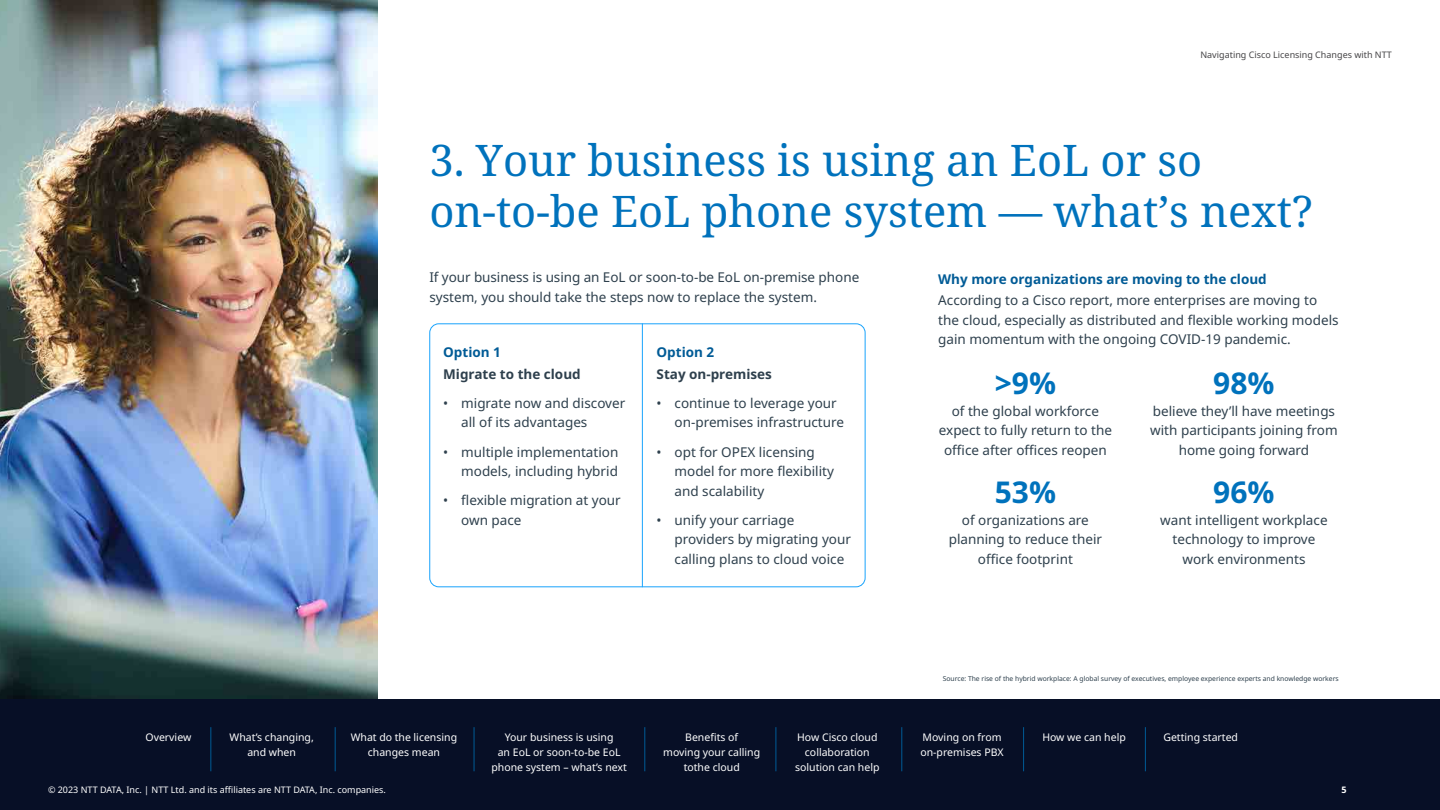
<style>
.page{position:relative;width:1440px;height:810px;background:#fff}
.page>*{position:absolute;margin:0;border:0;box-sizing:border-box;transform-origin:0 0}
.t1{font:43.5px/51.8px "Noto Serif";color:#0072bc}
.t2{font:700 30px "Noto Sans";color:#0072bc}
.t3{font:13.5px/19.5px "Noto Sans";color:#2e404d}
.t4{font:700 13.5px "Noto Sans";color:#005b96}
.t5{font:700 13.5px "Noto Sans";color:#2e404d}
.t6{font:10.5px/15px "Noto Sans";color:#fff;text-align:center}
.t7{font:9px "Noto Sans";color:#fff}
.t8{font:9px "Noto Sans";color:#464547}
.t9{font:700 9px "Noto Sans";color:#fff}
.t10{font:6.75px "Noto Sans";color:#2e404d}
</style>
<div class="page">
<img style="left:0;top:0;width:378px;height:699px">
<div style="left:429px;top:324px;width:436px;height:263px;border:1px solid #19a3fc;border-radius:9px"></div>
<hr style="left:642px;top:323px;width:1px;height:264px;background:#19a3fc">
<div style="left:0;top:699px;width:1440px;height:111px;background:#070f26"></div>
<hr style="left:1145px;top:727px;width:1px;height:44px;background:#005b96">
<hr style="left:1023px;top:727px;width:1px;height:44px;background:#005b96">
<hr style="left:901px;top:727px;width:1px;height:44px;background:#005b96">
<hr style="left:776px;top:727px;width:1px;height:44px;background:#005b96">
<hr style="left:335px;top:727px;width:1px;height:44px;background:#005b96">
<hr style="left:210px;top:727px;width:1px;height:44px;background:#005b96">
<hr style="left:474px;top:727px;width:1px;height:44px;background:#005b96">
<hr style="left:644px;top:727px;width:1px;height:44px;background:#005b96">
<p class="t8" style="left:1200px;top:49px;width:193px">Navigating Cisco Licensing Changes with NTT</p>
<h1 class="t1" style="left:429px;top:135px;width:885px">3. Your business is using an EoL or so on-to-be EoL phone system — what’s next?</h1>
<p class="t3" style="left:429px;top:268px;width:432px">If your business is using an EoL or soon-to-be EoL on-premise phone system, you should take the steps now to replace the system.</p>
<p class="t4" style="left:938px;top:271px;width:330px">Why more organizations are moving to the cloud</p>
<p class="t3" style="left:938px;top:291px;width:402px">According to a Cisco report, more enterprises are moving to the cloud, especially as distributed and flexible working models gain momentum with the ongoing COVID-19 pandemic.</p>
<p class="t4" style="left:443px;top:344px;width:59px">Option 1</p>
<p class="t5" style="left:443px;top:366px;width:139px">Migrate to the cloud</p>
<p class="t3" style="left:461px;top:393px;width:166px;text-indent:-18px">• migrate now and discover all of its advantages</p>
<p class="t3" style="left:443px;top:442px;width:177px;text-align:right">• multiple implementation models, including hybrid</p>
<p class="t3" style="left:461px;top:491px;width:161px;text-indent:-18px">• flexible migration at your own pace</p>
<p class="t4" style="left:657px;top:344px;width:59px">Option 2</p>
<p class="t5" style="left:657px;top:366px;width:117px">Stay on-premises</p>
<p class="t3" style="left:675px;top:393px;width:171px;text-indent:-18px">• continue to leverage your on-premises infrastructure</p>
<p class="t3" style="left:675px;top:442px;width:161px;text-indent:-18px">• opt for OPEX licensing model for more flexibility and scalability</p>
<p class="t3" style="left:675px;top:510px;width:178px;text-indent:-18px">• unify your carriage providers by migrating your calling plans to cloud voice</p>
<h2 class="t2" style="left:995px;top:366px;width:63px">&gt;9%</h2>
<h2 class="t2" style="left:1213px;top:366px;width:63px">98%</h2>
<p class="t3" style="left:939px;top:402px;width:175px;text-align:center">of the global workforce expect to fully return to the office after offices reopen</p>
<p class="t3" style="left:1150px;top:402px;width:189px;text-align:center">believe they’ll have meetings with participants joining from home going forward</p>
<h2 class="t2" style="left:995px;top:475px;width:63px">53%</h2>
<h2 class="t2" style="left:1213px;top:475px;width:63px">96%</h2>
<p class="t3" style="left:949px;top:510px;width:155px;text-align:center">of organizations are planning to reduce their office footprint</p>
<p class="t3" style="left:1160px;top:510px;width:169px;text-align:center">want intelligent workplace technology to improve work environments</p>
<p class="t10" style="left:943px;top:674px;width:397px">Source: The rise of the hybrid workplace: A global survey of executives, employee experience experts and knowledge workers</p>
<p class="t6" style="left:146px;top:730px;width:47px">Overview</p>
<p class="t6" style="left:230px;top:730px;width:86px">What’s changing, and when</p>
<p class="t6" style="left:351px;top:730px;width:108px">What do the licensing changes mean</p>
<p class="t6" style="left:491px;top:730px;width:137px">Your business is using<br>an EoL or soon-to-be EoL phone system – what’s next</p>
<p class="t6" style="left:663px;top:730px;width:98px">Benefits of<br>moving your calling tothe cloud</p>
<p class="t6" style="left:795px;top:730px;width:86px">How Cisco cloud collaboration solution can help</p>
<p class="t6" style="left:920px;top:730px;width:85px;text-align:left">Moving on from on-premises PBX</p>
<p class="t6" style="left:1042px;top:730px;width:85px">How we can help</p>
<p class="t6" style="left:1163px;top:730px;width:76px">Getting started</p>
<p class="t7" style="left:48px;top:785px;width:339px">© 2023 NTT DATA, Inc. | NTT Ltd. and its affiliates are NTT DATA, Inc. companies.</p>
<p class="t9" style="left:1342px;top:785px;width:7px">5</p>
</div>
